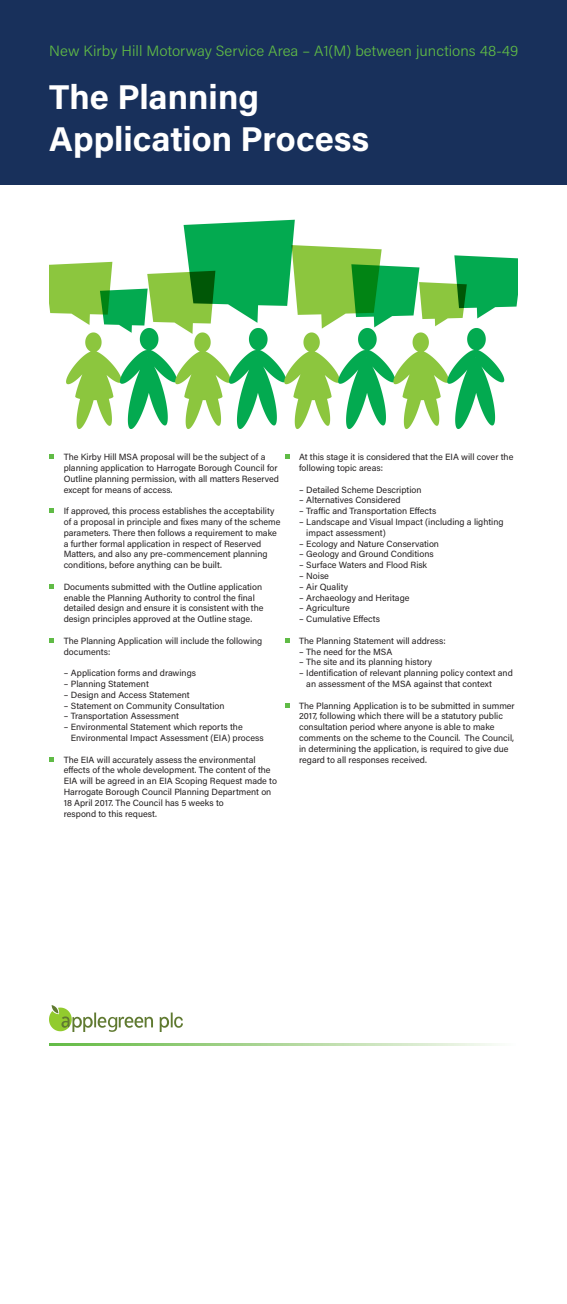
<style>
.page{position:relative;width:567px;height:1304px;background:#fff}
.page>*{position:absolute;margin:0;border:0;box-sizing:border-box;transform-origin:0 0}
.t1{font:700 34.4px/41.3px "Acumin Pro";color:#fff}
.t2{font:300 15px "Acumin Pro Semi Cond";color:#60bb46;scale:1.07 1}
.t3{font:9px/10.8px "Acumin Pro";color:#231f20}
</style>
<div class="page">
<div style="left:0;top:0;width:567px;height:184px;background:#18305b"></div>
<img style="left:49px;top:1005px;width:134px;height:26px">
<svg style="left:49px;top:1043px;width:447px;height:3px"></svg>
<img style="left:49px;top:219px;width:469px;height:210px">
<svg style="left:49px;top:454px;width:5px;height:5px"></svg>
<svg style="left:49px;top:508px;width:5px;height:5px"></svg>
<svg style="left:49px;top:584px;width:5px;height:5px"></svg>
<svg style="left:49px;top:638px;width:5px;height:5px"></svg>
<svg style="left:49px;top:757px;width:5px;height:5px"></svg>
<svg style="left:285px;top:638px;width:5px;height:5px"></svg>
<svg style="left:285px;top:703px;width:5px;height:5px"></svg>
<svg style="left:285px;top:454px;width:5px;height:5px"></svg>
<h2 class="t2" style="left:49px;top:41px;width:440px">New Kirby Hill Motorway Service Area – A1(M) between junctions 48-49</h2>
<h1 class="t1" style="left:49px;top:75px;width:322px">The Planning<br>Application Process</h1>
<p class="t3" style="left:64px;top:451px;width:217px;text-indent:-14px">• The Kirby Hill MSA proposal will be the subject of a planning application to Harrogate Borough Council for Outline planning permission, with all matters Reserved except for means of access.</p>
<p class="t3" style="left:64px;top:505px;width:218px;text-indent:-14px">• If approved, this process establishes the acceptability of a proposal in principle and fixes many of the scheme parameters. There then follows a requirement to make a further formal application in respect of Reserved Matters, and also any pre-commencement planning conditions, before anything can be built.</p>
<p class="t3" style="left:64px;top:581px;width:201px;text-indent:-14px">• Documents submitted with the Outline application enable the Planning Authority to control the final detailed design and ensure it is consistent with the design principles approved at the Outline stage.</p>
<p class="t3" style="left:64px;top:635px;width:200px;text-indent:-14px">• The Planning Application will include the following documents:</p>
<p class="t3" style="left:64px;top:667px;width:134px">– Application forms and drawings</p>
<p class="t3" style="left:64px;top:678px;width:87px">– Planning Statement</p>
<p class="t3" style="left:64px;top:689px;width:128px">– Design and Access Statement</p>
<p class="t3" style="left:64px;top:700px;width:162px">– Statement on Community Consultation</p>
<p class="t3" style="left:64px;top:710px;width:117px">– Transportation Assessment</p>
<p class="t3" style="left:71px;top:721px;width:194px;text-indent:-7px">– Environmental Statement which reports the<br>Environmental Impact Assessment (EIA) process</p>
<p class="t3" style="left:64px;top:754px;width:215px;text-indent:-14px">• The EIA will accurately assess the environmental effects of the whole development. The content of the EIA will be agreed in an EIA Scoping Request made to Harrogate Borough Council Planning Department on 18 April 2017. The Council has 5 weeks to<br>respond to this request.</p>
<p class="t3" style="left:299px;top:451px;width:216px;text-indent:-14px">• At this stage it is considered that the EIA will cover the following topic areas:</p>
<p class="t3" style="left:299px;top:484px;width:124px">– Detailed Scheme Description</p>
<p class="t3" style="left:299px;top:494px;width:103px">– Alternatives Considered</p>
<p class="t3" style="left:299px;top:505px;width:139px">– Traffic and Transportation Effects</p>
<p class="t3" style="left:306px;top:516px;width:199px;text-indent:-7px">– Landscape and Visual Impact (including a lighting impact assessment)</p>
<p class="t3" style="left:299px;top:538px;width:141px">– Ecology and Nature Conservation</p>
<p class="t3" style="left:299px;top:548px;width:136px">– Geology and Ground Conditions</p>
<p class="t3" style="left:299px;top:559px;width:130px">– Surface Waters and Flood Risk</p>
<p class="t3" style="left:299px;top:570px;width:31px">– Noise</p>
<p class="t3" style="left:299px;top:581px;width:50px">– Air Quality</p>
<p class="t3" style="left:299px;top:592px;width:112px">– Archaeology and Heritage</p>
<p class="t3" style="left:299px;top:602px;width:52px">– Agriculture</p>
<p class="t3" style="left:299px;top:613px;width:82px">– Cumulative Effects</p>
<p class="t3" style="left:285px;top:635px;width:163px">• The Planning Statement will address:</p>
<p class="t3" style="left:299px;top:646px;width:95px">– The need for the MSA</p>
<p class="t3" style="left:299px;top:656px;width:135px">– The site and its planning history</p>
<p class="t3" style="left:306px;top:667px;width:208px;text-indent:-7px">– Identification of relevant planning policy context and an assessment of the MSA against that context</p>
<p class="t3" style="left:299px;top:700px;width:217px;text-indent:-14px">• The Planning Application is to be submitted in summer 2017, following which there will be a statutory public consultation period where anyone is able to make comments on the scheme to the Council. The Council, in determining the application, is required to give due regard to all responses received.</p>
</div>
